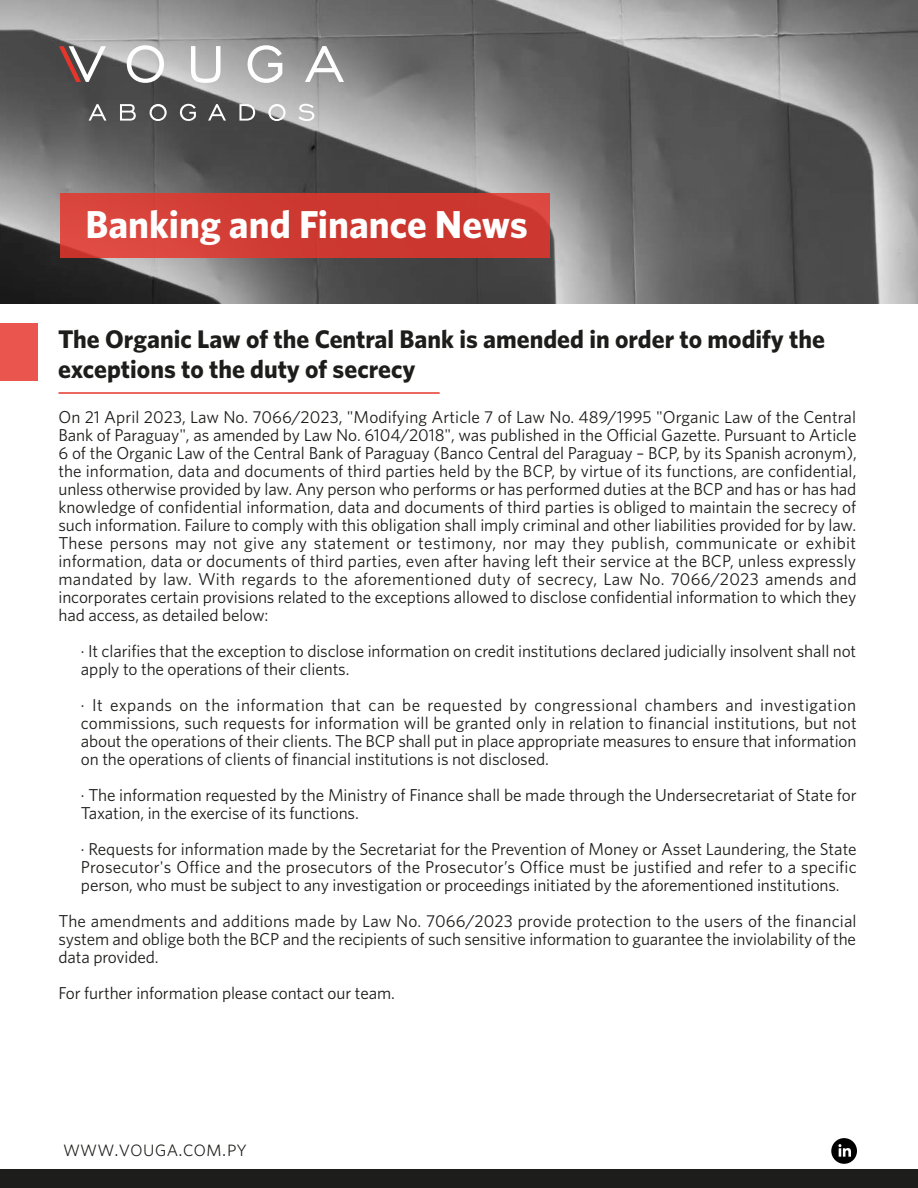
<style>
.page{position:relative;width:918px;height:1188px;background:#fff}
.page>*{position:absolute;margin:0;border:0;box-sizing:border-box;transform-origin:0 0}
.t1{font:700 39px "Whitney";color:#fff}
.t2{font:700 25.5px/30px "Whitney";color:#1d1d1b}
.t3{font:22.5px "Whitney Light SC";color:#1d1d1b}
.t4{font:17.25px/18px "Whitney";letter-spacing:-.005em;color:#1d1d1b;text-align:justify}
</style>
<div class="page">
<div style="left:0;top:1169px;width:918px;height:19px;background:#1d1d1b"></div>
<svg style="left:0;top:0;width:918px;height:304px;background:#717171"></svg>
<div style="left:60px;top:194px;width:489px;height:64px;background:linear-gradient(to right,#da463d,#c8342c)"></div>
<svg style="left:59px;top:46px;width:47px;height:36px"></svg>
<svg style="left:127px;top:45px;width:37px;height:38px"></svg>
<svg style="left:191px;top:46px;width:29px;height:37px"></svg>
<svg style="left:248px;top:45px;width:34px;height:38px"></svg>
<svg style="left:305px;top:46px;width:39px;height:36px"></svg>
<svg style="left:89px;top:104px;width:17px;height:17px"></svg>
<svg style="left:120px;top:104px;width:16px;height:17px"></svg>
<svg style="left:150px;top:104px;width:17px;height:17px"></svg>
<svg style="left:179px;top:103px;width:17px;height:19px"></svg>
<svg style="left:208px;top:104px;width:18px;height:17px"></svg>
<svg style="left:239px;top:104px;width:16px;height:17px"></svg>
<svg style="left:268px;top:104px;width:18px;height:17px"></svg>
<svg style="left:299px;top:104px;width:15px;height:17px"></svg>
<hr style="left:58px;top:392px;width:382px;height:2px;background:#e6362c">
<div style="left:0;top:323px;width:38px;height:57px;background:#ea564d"></div>
<div style="left:831px;top:1138px;width:26px;height:26px;background:#000;border-radius:50%"></div>
<svg style="left:838px;top:1144px;width:13px;height:13px"></svg>
<h1 class="t1" style="left:86px;top:200px;width:444px">Banking and Finance News</h1>
<h2 class="t2" style="left:58px;top:323px;width:768px">The Organic Law of the Central Bank is amended in order to modify the exceptions to the duty of secrecy</h2>
<p class="t4" style="left:58px;top:408px;width:800px">On 21 April 2023, Law No. 7066/2023, "Modifying Article 7 of Law No. 489/1995 "Organic Law of the Central Bank of Paraguay", as amended by Law No. 6104/2018", was published in the Official Gazette. Pursuant to Article 6 of the Organic Law of the Central Bank of Paraguay (Banco Central del Paraguay – BCP, by its Spanish acronym), the information, data and documents of third parties held by the BCP, by virtue of its functions, are confidential, unless otherwise provided by law. Any person who performs or has performed duties at the BCP and has or has had knowledge of confidential information, data and documents of third parties is obliged to maintain the secrecy of such information. Failure to comply with this obligation shall imply criminal and other liabilities provided for by law.<br>These persons may not give any statement or testimony, nor may they publish, communicate or exhibit information, data or documents of third parties, even after having left their service at the BCP, unless expressly mandated by law. With regards to the aforementioned duty of secrecy, Law No. 7066/2023 amends and incorporates certain provisions related to the exceptions allowed to disclose confidential information to which they had access, as detailed below:</p>
<p class="t4" style="left:81px;top:642px;width:777px">· It clarifies that the exception to disclose information on credit institutions declared judicially insolvent shall not apply to the operations of their clients.</p>
<p class="t4" style="left:81px;top:696px;width:777px">· It expands on the information that can be requested by congressional chambers and investigation commissions, such requests for information will be granted only in relation to financial institutions, but not about the operations of their clients. The BCP shall put in place appropriate measures to ensure that information on the operations of clients of financial institutions is not disclosed.</p>
<p class="t4" style="left:81px;top:786px;width:777px">· The information requested by the Ministry of Finance shall be made through the Undersecretariat of State for<br>Taxation, in the exercise of its functions.</p>
<p class="t4" style="left:81px;top:840px;width:777px">· Requests for information made by the Secretariat for the Prevention of Money or Asset Laundering, the State Prosecutor's Office and the prosecutors of the Prosecutor’s Office must be justified and refer to a specific person, who must be subject to any investigation or proceedings initiated by the aforementioned institutions.</p>
<p class="t4" style="left:58px;top:912px;width:800px">The amendments and additions made by Law No. 7066/2023 provide protection to the users of the financial system and oblige both the BCP and the recipients of such sensitive information to guarantee the inviolability of the data provided.</p>
<p class="t4" style="left:58px;top:984px;width:338px">For further information please contact our team.</p>
<h3 class="t3" style="left:63px;top:1135px;width:185px">www.vouga.com.py</h3>
</div>
